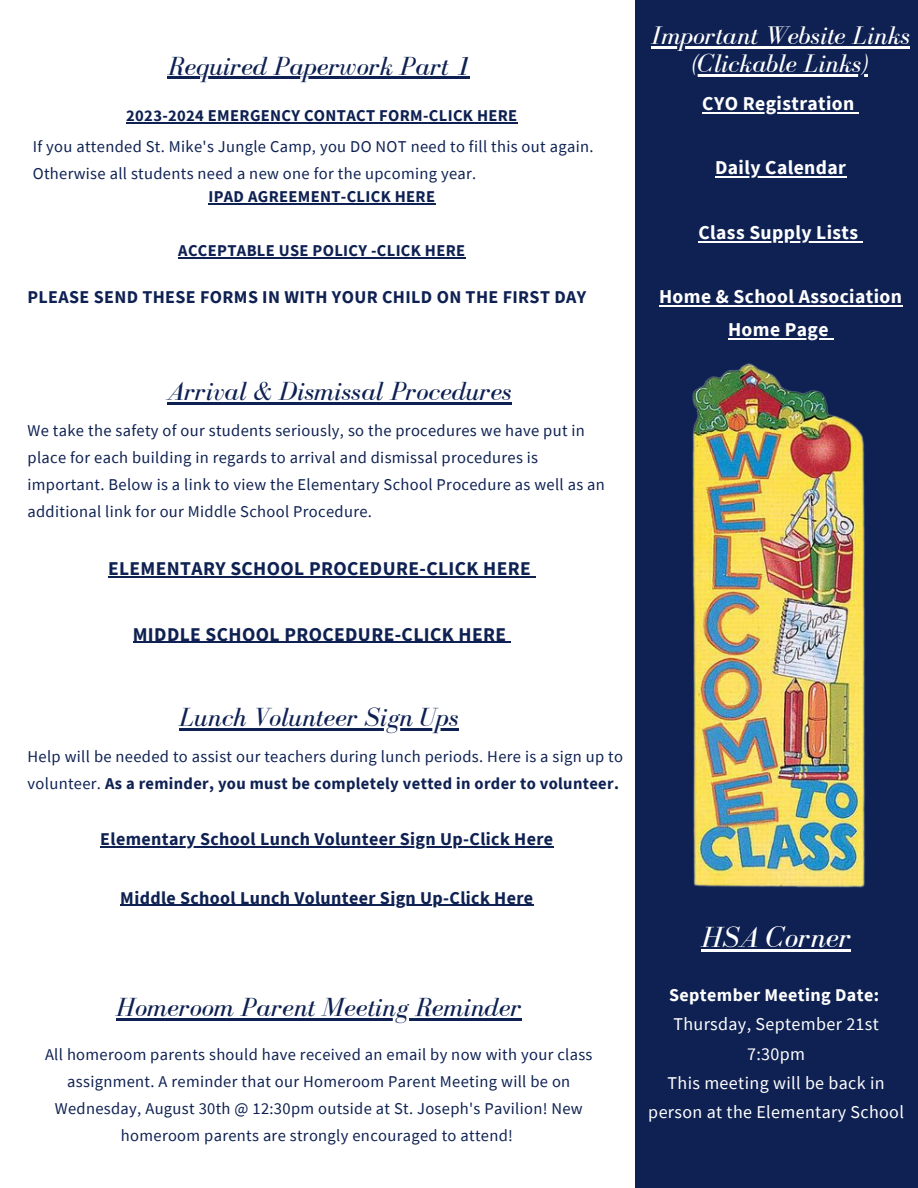
<style>
.page{position:relative;width:918px;height:1188px;background:#fff}
.page>*{position:absolute;margin:0;border:0;box-sizing:border-box;transform-origin:0 0}
.t1{font:italic 30px "Bodoni FLF";color:#fff}
.t2{font:italic 27px "Bodoni FLF";color:#0e2152}
.t3{font:italic 26.25px "Bodoni FLF";color:#fff}
.t4{font:700 19.65px/32.2px "Source Sans Pro";letter-spacing:.02em;color:#fff;text-align:center}
.t5{font:700 19.5px "Source Sans Pro";letter-spacing:.02em;color:#0e2152}
.t6{font:700 18px "Source Sans Pro";letter-spacing:.02em;color:#0e2152}
.t7{font:18px/29.2px "Source Sans Pro";letter-spacing:.02em;color:#fff;text-align:center}
.t8{font:700 18px "Source Sans Pro";letter-spacing:.02em;color:#fff}
.t9{font:16.5px/27px "Source Sans Pro";letter-spacing:.02em;color:#0e2152}
.t10{font:700 16.5px "Source Sans Pro";letter-spacing:.02em;color:#0e2152}
.s1{font-weight:700}
</style>
<div class="page">
<div style="left:636px;top:0;width:282px;height:1188px;background:#0e2152"></div>
<img style="left:513px;top:362px;width:352px;height:527px">
<hr style="left:651px;top:46px;width:259px;height:2px;background:#fff">
<hr style="left:693px;top:74px;width:175px;height:3px;background:#fff">
<hr style="left:701px;top:950px;width:150px;height:2px;background:#fff">
<hr style="left:702px;top:112px;width:153px;height:2px;background:#fff">
<hr style="left:715px;top:176px;width:131px;height:2px;background:#fff">
<hr style="left:698px;top:241px;width:161px;height:2px;background:#fff">
<hr style="left:659px;top:305px;width:243px;height:2px;background:#fff">
<hr style="left:728px;top:338px;width:101px;height:2px;background:#fff">
<hr style="left:168px;top:77px;width:302px;height:2px;background:#0e2152">
<hr style="left:167px;top:402px;width:345px;height:3px;background:#0e2152">
<hr style="left:108px;top:577px;width:423px;height:1px;background:#0e2152">
<hr style="left:133px;top:642px;width:373px;height:1px;background:#0e2152">
<hr style="left:179px;top:728px;width:280px;height:3px;background:#0e2152">
<hr style="left:100px;top:846px;width:454px;height:2px;background:#0e2152">
<hr style="left:120px;top:905px;width:414px;height:1px;background:#0e2152">
<hr style="left:126px;top:122px;width:392px;height:2px;background:#0e2152">
<hr style="left:208px;top:203px;width:227px;height:2px;background:#0e2152">
<hr style="left:178px;top:257px;width:288px;height:2px;background:#0e2152">
<hr style="left:116px;top:1018px;width:405px;height:2px;background:#0e2152">
<p class="t2" style="left:168px;top:51px;width:304px">Required Paperwork Part 1</p>
<p class="t10" style="left:126px;top:105px;width:393px">2023-2024 EMERGENCY CONTACT FORM-CLICK HERE</p>
<p class="t9" style="left:33px;top:133px;width:562px">If you attended St. Mike's Jungle Camp, you DO NOT need to fill this out again.<br>Otherwise all students need a new one for the upcoming year.</p>
<p class="t10" style="left:208px;top:186px;width:228px">IPAD AGREEMENT-CLICK HERE</p>
<p class="t10" style="left:178px;top:240px;width:289px">ACCEPTABLE USE POLICY -CLICK HERE</p>
<p class="t6" style="left:28px;top:285px;width:560px">PLEASE SEND THESE FORMS IN WITH YOUR CHILD ON THE FIRST DAY</p>
<p class="t2" style="left:167px;top:377px;width:346px">Arrival &amp; Dismissal Procedures</p>
<p class="t9" style="left:28px;top:417px;width:579px">We take the safety of our students seriously, so the procedures we have put in place for each building in regards to arrival and dismissal procedures is important. Below is a link to view the Elementary School Procedure as well as an additional link for our Middle School Procedure.</p>
<p class="t5" style="left:108px;top:556px;width:424px">ELEMENTARY SCHOOL PROCEDURE-CLICK HERE</p>
<p class="t5" style="left:133px;top:621px;width:375px">MIDDLE SCHOOL PROCEDURE-CLICK HERE</p>
<p class="t2" style="left:179px;top:703px;width:281px">Lunch Volunteer Sign Ups</p>
<p class="t9" style="left:28px;top:743px;width:597px">Help will be needed to assist our teachers during lunch periods. Here is a sign up to volunteer. <span class="s1">As a reminder, you must be completely vetted in order to volunteer.</span></p>
<p class="t6" style="left:100px;top:828px;width:454px">Elementary School Lunch Volunteer Sign Up-Click Here</p>
<p class="t6" style="left:120px;top:886px;width:414px">Middle School Lunch Volunteer Sign Up-Click Here</p>
<p class="t2" style="left:116px;top:992px;width:407px">Homeroom Parent Meeting Reminder</p>
<p class="t9" style="left:45px;top:1041px;width:549px;text-align:center">All homeroom parents should have received an email by now with your class assignment. A reminder that our Homeroom Parent Meeting will be on Wednesday, August 30th @ 12:30pm outside at St. Joseph's Pavilion! New homeroom parents are strongly encouraged to attend!</p>
<p class="t3" style="left:651px;top:21px;width:260px">Important Website Links</p>
<p class="t3" style="left:693px;top:49px;width:177px">(Clickable Links)</p>
<p class="t4" style="left:702px;top:86px;width:154px">CYO Registration</p>
<p class="t4" style="left:715px;top:151px;width:132px">Daily Calendar</p>
<p class="t4" style="left:698px;top:216px;width:161px">Class Supply Lists</p>
<p class="t4" style="left:659px;top:280px;width:244px">Home &amp; School Association<br>Home Page</p>
<p class="t1" style="left:701px;top:921px;width:151px">HSA Corner</p>
<p class="t8" style="left:669px;top:983px;width:211px">September Meeting Date:</p>
<p class="t7" style="left:673px;top:1009px;width:207px">Thursday, September 21st<br>7:30pm</p>
<p class="t7" style="left:648px;top:1068px;width:257px">This meeting will be back in person at the Elementary School</p>
</div>
